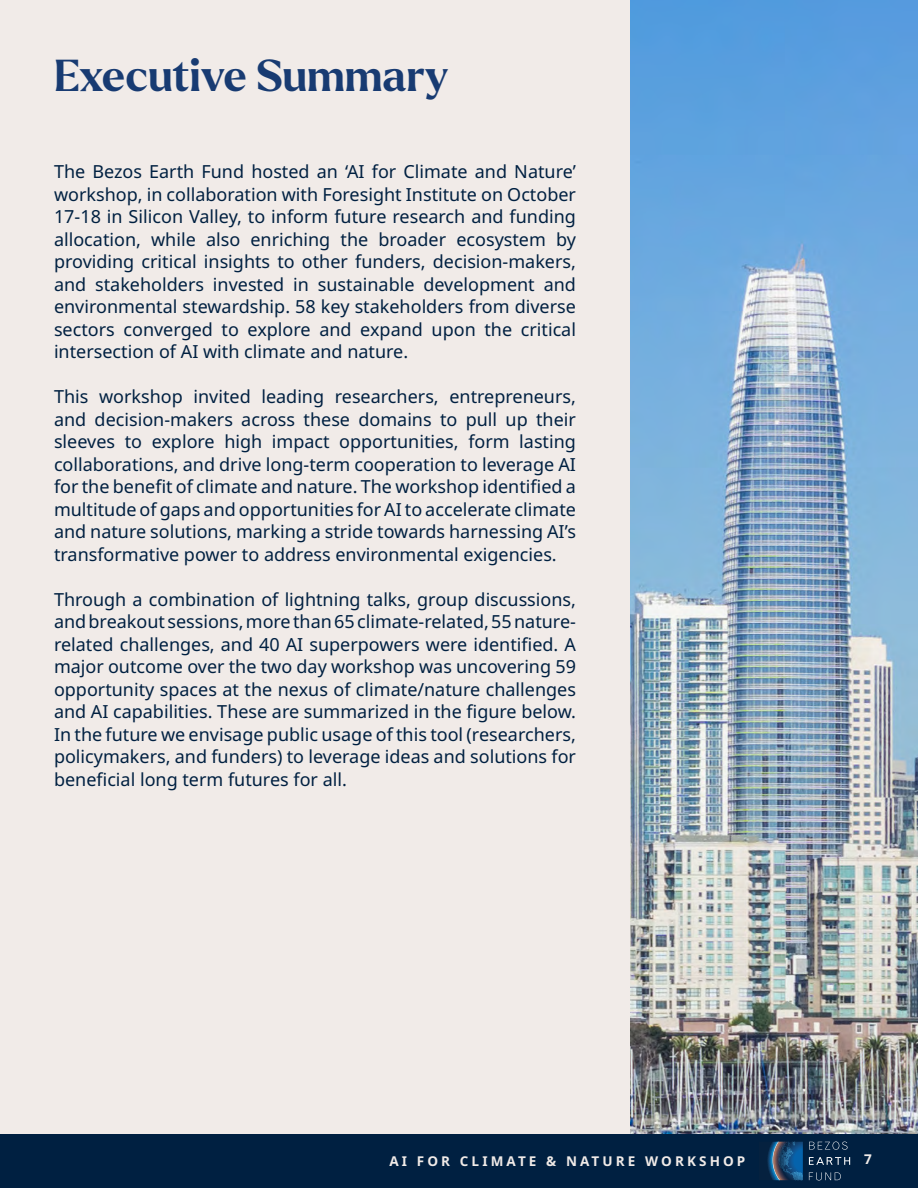
<style>
.page{position:relative;width:918px;height:1188px;background:#f1ebe8}
.page>*{position:absolute;margin:0;border:0;box-sizing:border-box;transform-origin:0 0}
.t1{font:700 43.5px "Larken";color:#183b72}
.t2{font:18px/22.5px "Noto Sans";color:#002041;text-align:justify}
.t3{font:700 13.5px "Noto Sans";letter-spacing:.23em;color:#f1ebe8}
</style>
<div class="page">
<div style="left:0;top:1134px;width:918px;height:54px;background:#002041"></div>
<svg style="left:809px;top:1157px;width:41px;height:8px"></svg>
<svg style="left:809px;top:1172px;width:32px;height:8px"></svg>
<svg style="left:809px;top:1142px;width:39px;height:8px"></svg>
<svg style="left:767px;top:1142px;width:36px;height:38px"></svg>
<img style="left:630px;top:0;width:288px;height:1134px">
<h1 class="t1" style="left:54px;top:47px;width:396px">Executive Summary</h1>
<p class="t2" style="left:54px;top:161px;width:524px">The Bezos Earth Fund hosted an ‘AI for Climate and Nature’ workshop, in collaboration with Foresight Institute on October 17-18 in Silicon Valley, to inform future research and funding allocation, while also enriching the broader ecosystem by providing critical insights to other funders, decision-makers, and stakeholders invested in sustainable development and environmental stewardship. 58 key stakeholders from diverse sectors converged to explore and expand upon the critical intersection of AI with climate and nature.</p>
<p class="t2" style="left:54px;top:386px;width:524px">This workshop invited leading researchers, entrepreneurs, and decision-makers across these domains to pull up their sleeves to explore high impact opportunities, form lasting collaborations, and drive long-term cooperation to leverage AI for the benefit of climate and nature. The workshop identified a multitude of gaps and opportunities for AI to accelerate climate and nature solutions, marking a stride towards harnessing AI’s transformative power to address environmental exigencies.</p>
<p class="t2" style="left:54px;top:588px;width:524px">Through a combination of lightning talks, group discussions, and breakout sessions, more than 65 climate-related, 55 nature&shy;related challenges, and 40 AI superpowers were identified. A major outcome over the two day workshop was uncovering 59 opportunity spaces at the nexus of climate/nature challenges and AI capabilities. These are summarized in the figure below.<br>In the future we envisage public usage of this tool (researchers, policymakers, and funders) to leverage ideas and solutions for beneficial long term futures for all.</p>
<p class="t3" style="left:390px;top:1152px;width:357px">AI FOR CLIMATE &amp; NATURE WORKSHOP</p>
<p class="t3" style="left:864px;top:1149px;width:9px">7</p>
</div>
